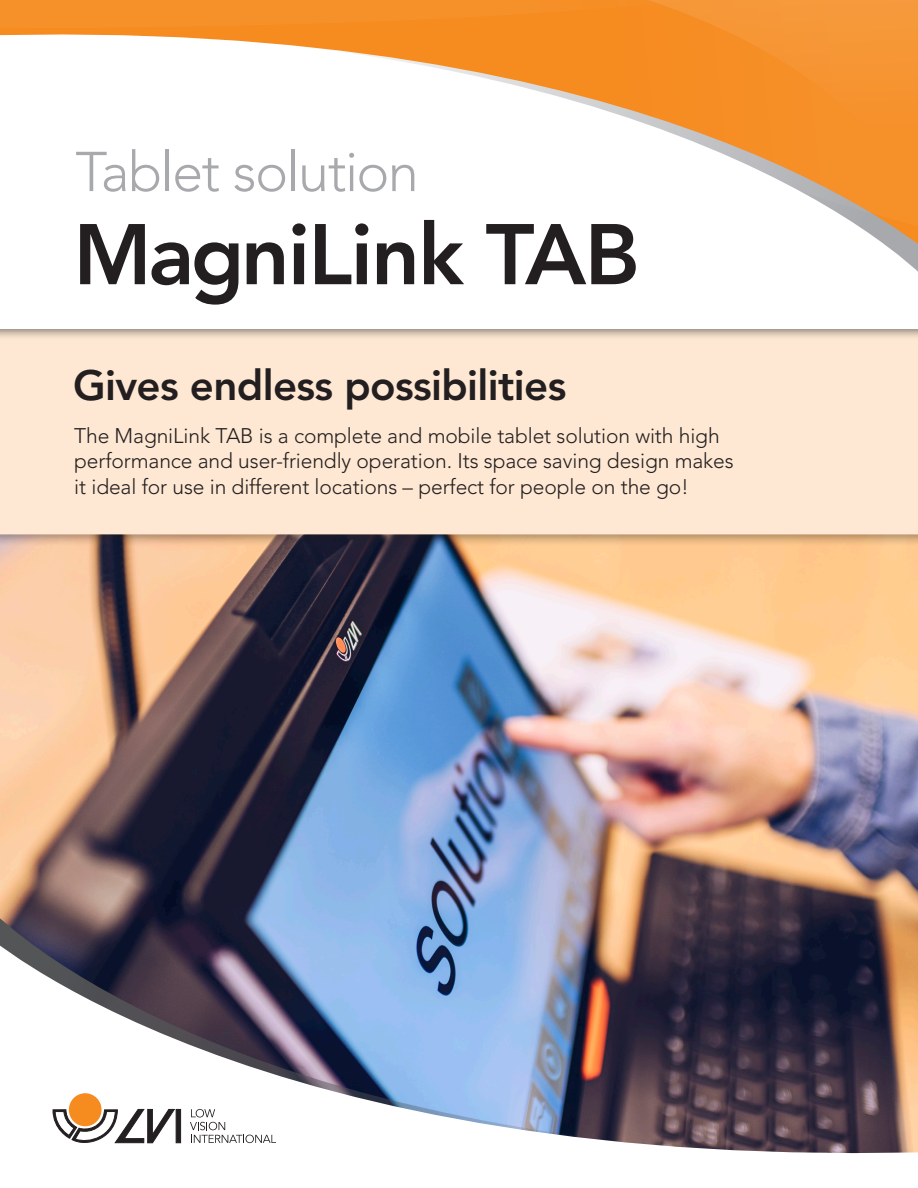
<style>
.page{position:relative;width:918px;height:1188px;background:#fff}
.page>*{position:absolute;margin:0;border:0;box-sizing:border-box;transform-origin:0 0}
.t1{font:800 85.05px "Avenir LT Std";letter-spacing:-.02em;color:#231f20}
.Lista{font:300 55.5px "Avenir LT Std";letter-spacing:-.03em;color:#a8a9ad}
.t2{font:800 42px "Avenir LT Std";letter-spacing:-.015em;color:#231f20}
.Lista-2{font:300 21px/25.5px "Avenir LT Std";letter-spacing:-.005em;color:#231f20}
</style>
<div class="page">
<img style="left:0;top:547px;width:918px;height:383px">
<div style="left:0;top:275px;width:918px;height:272px;background:#231f20;opacity:.45"></div>
<div style="left:0;top:341px;width:918px;height:193px;background:#fee8d3"></div>
<div style="left:0;top:0;width:918px;height:341px;background:#231f20;opacity:.55"></div>
<div style="left:0;top:0;width:918px;height:328px;background:#fff"></div>
<svg style="left:0;top:28px;width:918px;height:229px"></svg>
<svg style="left:347px;top:28px;width:571px;height:224px"></svg>
<svg style="left:401px;top:0;width:517px;height:226px"></svg>
<svg style="left:0;top:0;width:899px;height:28px;background:#f6902a"></svg>
<svg style="left:0;top:901px;width:904px;height:29px;background:#696b80"></svg>
<img style="left:0;top:930px;width:918px;height:224px">
<div style="left:69px;top:1093px;width:33px;height:33px;background:#f68b1f;border-radius:50%"></div>
<div style="left:176px;top:1109px;width:5px;height:34px;background:#231f20"></div>
<svg style="left:190px;top:1109px;width:86px;height:34px"></svg>
<svg style="left:53px;top:1109px;width:122px;height:34px"></svg>
<p class="Lista" style="left:75px;top:139px;width:345px">Tablet solution</p>
<p class="t1" style="left:73px;top:204px;width:568px">MagniLink TAB</p>
<p class="t2" style="left:73px;top:361px;width:495px">Gives endless possibilities</p>
<p class="Lista-2" style="left:74px;top:423px;width:661px">The MagniLink TAB is a complete and mobile tablet solution with high performance and user-friendly operation. Its space saving design makes it ideal for use in different locations – perfect for people on the go!</p>
</div>
